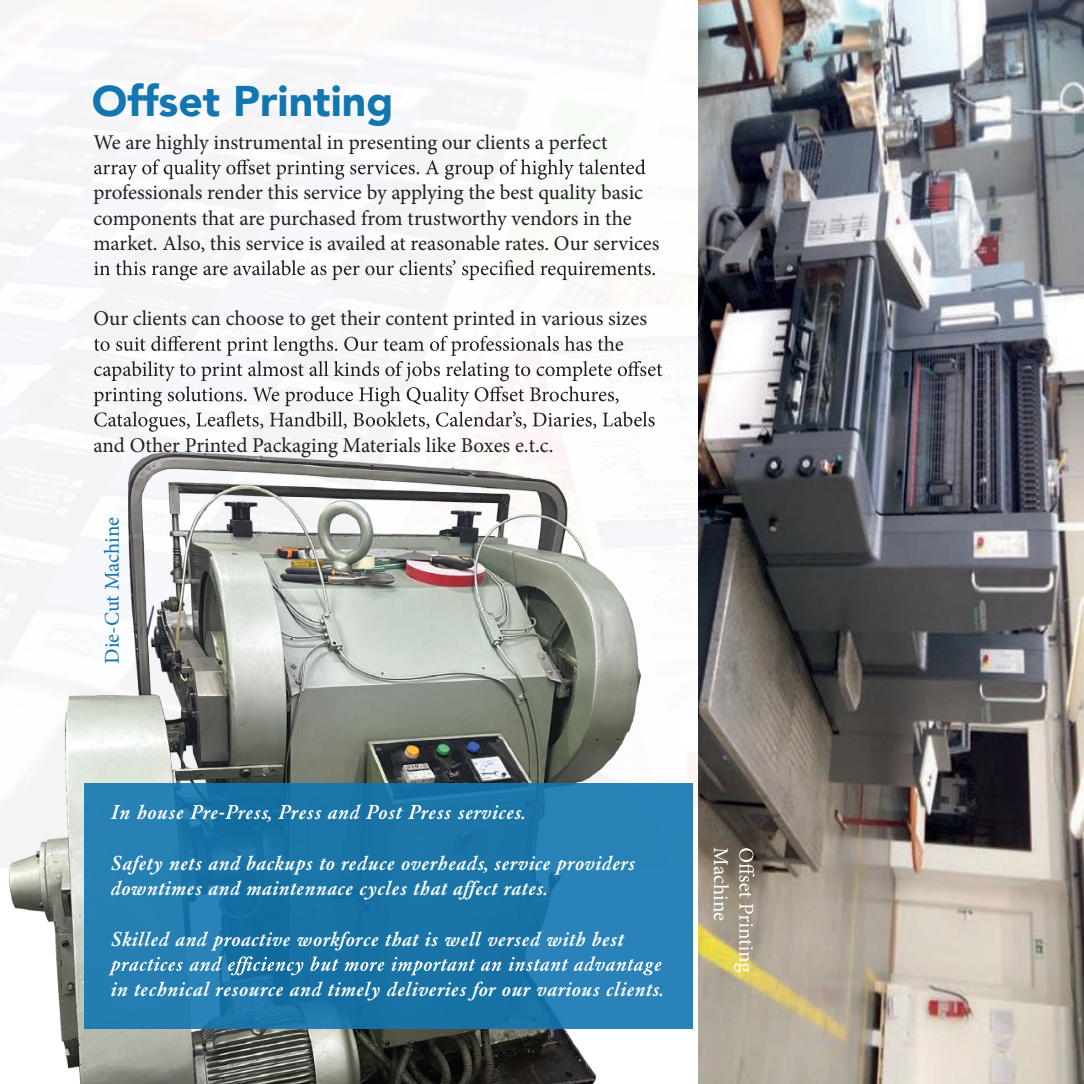
<style>
.page{position:relative;width:1084px;height:1084px;background:#fff}
.page>*{position:absolute;margin:0;border:0;box-sizing:border-box;transform-origin:0 0}
.t1{font:900 42.88px "Avenir";color:#1276b0}
.t2{font:21px/25.2px "Minion Pro";color:#231f20}
.t3{font:italic 500 21px/25.2px "Garamond";color:#fff}
.t4{font:21px "Minion Pro";color:#1276b0}
.t5{font:21px "Minion Pro";color:#fff}
</style>
<div class="page">
<img style="left:0;top:0;width:698px;height:311px">
<img style="left:0;top:311px;width:698px;height:772px">
<div style="left:84px;top:782px;width:608px;height:246px;background:linear-gradient(to right,#1b76a9,#237cb0)"></div>
<svg style="left:94px;top:159px;width:551px;height:20px"></svg>
<svg style="left:94px;top:260px;width:560px;height:20px"></svg>
<svg style="left:94px;top:335px;width:568px;height:96px"></svg>
<img style="left:698px;top:0;width:385px;height:1083px">
<svg style="left:734px;top:848px;width:20px;height:124px;background:#aca28c"></svg>
<svg style="left:109px;top:955px;width:552px;height:20px;background:#4992bb"></svg>
<h1 class="t1" style="left:92px;top:64px;width:303px">Offset Printing</h1>
<p class="t2" style="left:93px;top:130px;width:515px">We are highly instrumental in presenting our clients a perfect</p>
<p class="t2" style="left:93px;top:180px;width:567px">professionals render this service by applying the best quality basic components that are purchased from trustworthy vendors in the market. Also, this service is availed at reasonable rates. Our services</p>
<p class="t2" style="left:93px;top:306px;width:555px">Our clients can choose to get their content printed in various sizes</p>
<p class="t2" style="left:93px;top:432px;width:461px">and Other Printed Packaging Materials like Boxes e.t.c.</p>
<p class="t4" style="left:98px;top:663px;width:148px;rotate:-90deg">Die-Cut Machine</p>
<p class="t3" style="left:112px;top:800px;width:416px">In house Pre-Press, Press and Post Press services.</p>
<p class="t3" style="left:112px;top:850px;width:526px">Safety nets and backups to reduce overheads, service providers downtimes and maintennace cycles that affect rates.</p>
<p class="t3" style="left:112px;top:926px;width:515px">Skilled and proactive workforce that is well versed with best</p>
<p class="t3" style="left:112px;top:976px;width:554px">in technical resource and timely deliveries for our various clients.</p>
<p class="t5" style="left:734px;top:847px;width:75px;rotate:90deg">Machine</p>
</div>
